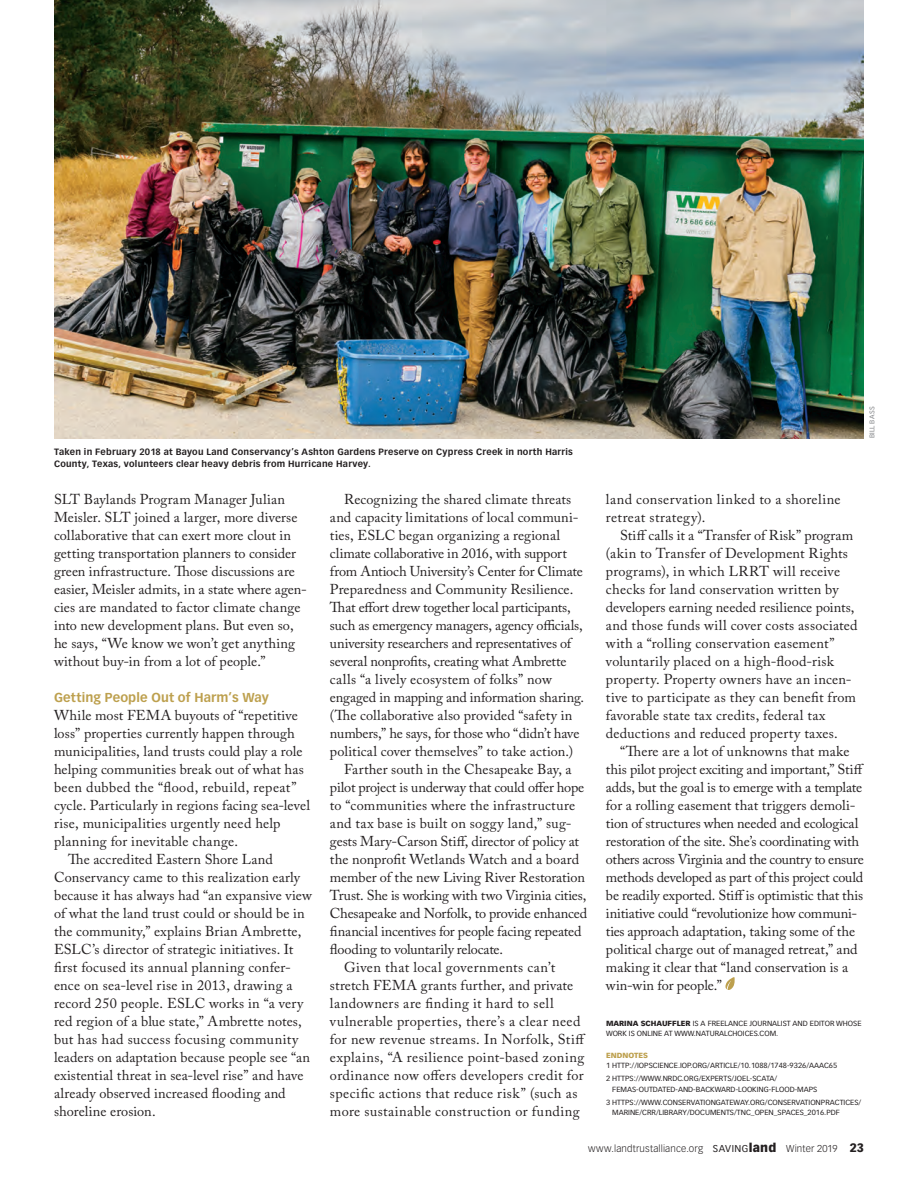
<style>
.page{position:relative;width:918px;height:1188px;background:#fff}
.page>*{position:absolute;margin:0;border:0;box-sizing:border-box;transform-origin:0 0}
.t1{font:14.25px/18px "Adobe Caslon Pro";letter-spacing:.005em;color:#231f20}
.t2{font:14.25px "Adobe Caslon Pro";letter-spacing:-.015em;color:#231f20}
.t3{font:14.25px "Adobe Caslon Pro";letter-spacing:.03em;color:#231f20}
.t4{font:14.25px "Adobe Caslon Pro";letter-spacing:.025em;color:#231f20}
.t5{font:14.25px "Adobe Caslon Pro";letter-spacing:-.02em;color:#231f20}
.t6{font:700 12.75px "Vectora LT Std";letter-spacing:.01em;color:#bda04e}
.t7{font:300 9.75px "Vectora LT Std";letter-spacing:.015em;color:#231f20}
.t8{font:700 9px/12px "Vectora LT Std";letter-spacing:.03em;color:#231f20}
.t9{font:7.35px/10.5px "Vectora LT Std";color:#231f20}
.t10{font:6.75px "Vectora LT Std";letter-spacing:.035em;color:#808285}
.s1{font-weight:900}
.s2{font-weight:900;color:#bda04e}
.s3{font-weight:400}
.s4{font-weight:900;font-size:12px}
</style>
<div class="page">
<svg style="left:725px;top:977px;width:10px;height:13px"></svg>
<img style="left:54px;top:0;width:810px;height:438px">
<p class="t8" style="left:54px;top:446px;width:521px">Taken in February 2018 at Bayou Land Conservancy’s Ashton Gardens Preserve on Cypress Creek in north Harris<br>County, Texas, volunteers clear heavy debris from Hurricane Harvey.</p>
<p class="t1" style="left:54px;top:490px;width:254px">SLT Baylands Program Manager Julian Meisler. SLT joined a larger, more diverse collaborative that can exert more clout in getting transportation planners to consider green infrastructure. Those discussions are easier, Meisler admits, in a state where agen&shy;cies are mandated to factor climate change into new development plans. But even so, he says, “We know we won’t get anything without buy-in from a lot of people.”</p>
<p class="t6" style="left:54px;top:690px;width:216px">Getting People Out of Harm’s Way</p>
<p class="t1" style="left:54px;top:706px;width:245px">While most FEMA buyouts of “repetitive</p>
<p class="t1" style="left:54px;top:724px;width:242px">loss” properties currently happen through</p>
<p class="t1" style="left:54px;top:742px;width:250px">municipalities, land trusts could play a role</p>
<p class="t1" style="left:54px;top:760px;width:251px">helping communities break out of what has</p>
<p class="t3" style="left:54px;top:779px;width:244px">been dubbed the “flood, rebuild, repeat”</p>
<p class="t1" style="left:54px;top:796px;width:258px">cycle. Particularly in regions facing sea-level</p>
<p class="t1" style="left:54px;top:814px;width:228px">rise, municipalities urgently need help</p>
<p class="t1" style="left:54px;top:832px;width:186px">planning for inevitable change.</p>
<p class="t1" style="left:68px;top:850px;width:206px">The accredited Eastern Shore Land</p>
<p class="t1" style="left:54px;top:868px;width:248px">Conservancy came to this realization early</p>
<p class="t1" style="left:54px;top:886px;width:259px">because it has always had “an expansive view</p>
<p class="t1" style="left:54px;top:904px;width:252px">of what the land trust could or should be in</p>
<p class="t1" style="left:54px;top:922px;width:249px">the community,” explains Brian Ambrette,</p>
<p class="t1" style="left:54px;top:940px;width:241px">ESLC’s director of strategic initiatives. It</p>
<p class="t1" style="left:54px;top:958px;width:238px">first focused its annual planning confer-</p>
<p class="t1" style="left:54px;top:976px;width:240px">ence on sea-level rise in 2013, drawing a</p>
<p class="t1" style="left:54px;top:994px;width:251px">record 250 people. ESLC works in “a very</p>
<p class="t1" style="left:54px;top:1012px;width:249px">red region of a blue state,” Ambrette notes,</p>
<p class="t3" style="left:54px;top:1031px;width:246px">but has had success focusing community</p>
<p class="t1" style="left:54px;top:1048px;width:258px">leaders on adaptation because people see “an</p>
<p class="t1" style="left:54px;top:1066px;width:251px">existential threat in sea-level rise” and have</p>
<p class="t1" style="left:54px;top:1084px;width:233px">already observed increased flooding and</p>
<p class="t1" style="left:54px;top:1102px;width:103px">shoreline erosion.</p>
<p class="t1" style="left:344px;top:490px;width:229px">Recognizing the shared climate threats</p>
<p class="t1" style="left:330px;top:508px;width:250px">and capacity limitations of local communi-</p>
<p class="t1" style="left:330px;top:526px;width:232px">ties, ESLC began organizing a regional</p>
<p class="t1" style="left:330px;top:544px;width:238px">climate collaborative in 2016, with support</p>
<p class="t2" style="left:330px;top:563px;width:254px">from Antioch University’s Center for Climate</p>
<p class="t1" style="left:330px;top:580px;width:245px">Preparedness and Community Resilience.</p>
<p class="t1" style="left:330px;top:598px;width:242px">That effort drew together local participants,</p>
<p class="t1" style="left:330px;top:616px;width:254px">such as emergency managers, agency officials,</p>
<p class="t1" style="left:330px;top:634px;width:243px">university researchers and representatives of</p>
<p class="t2" style="left:330px;top:653px;width:238px">several nonprofits, creating what Ambrette</p>
<p class="t1" style="left:330px;top:670px;width:223px">calls “a lively ecosystem of folks” now</p>
<p class="t1" style="left:330px;top:688px;width:256px">engaged in mapping and information sharing.</p>
<p class="t1" style="left:330px;top:706px;width:244px">(The collaborative also provided “safety in</p>
<p class="t2" style="left:330px;top:725px;width:251px">numbers,” he says, for those who “didn’t have</p>
<p class="t1" style="left:330px;top:742px;width:245px">political cover themselves” to take action.)</p>
<p class="t1" style="left:344px;top:760px;width:229px">Farther south in the Chesapeake Bay, a</p>
<p class="t2" style="left:330px;top:779px;width:256px">pilot project is underway that could offer hope</p>
<p class="t4" style="left:330px;top:797px;width:247px">to “communities where the infrastructure</p>
<p class="t1" style="left:330px;top:814px;width:243px">and tax base is built on soggy land,” sug-</p>
<p class="t1" style="left:330px;top:832px;width:251px">gests Mary-Carson Stiff, director of policy at</p>
<p class="t1" style="left:330px;top:850px;width:251px">the nonprofit Wetlands Watch and a board</p>
<p class="t1" style="left:330px;top:868px;width:256px">member of the new Living River Restoration</p>
<p class="t1" style="left:330px;top:886px;width:258px">Trust. She is working with two Virginia cities,</p>
<p class="t2" style="left:330px;top:905px;width:259px">Chesapeake and Norfolk, to provide enhanced</p>
<p class="t1" style="left:330px;top:922px;width:253px">financial incentives for people facing repeated</p>
<p class="t1" style="left:330px;top:940px;width:175px">flooding to voluntarily relocate.</p>
<p class="t3" style="left:344px;top:959px;width:213px">Given that local governments can’t</p>
<p class="t1" style="left:330px;top:976px;width:245px">stretch FEMA grants further, and private</p>
<p class="t3" style="left:330px;top:995px;width:225px">landowners are finding it hard to sell</p>
<p class="t3" style="left:330px;top:1013px;width:252px">vulnerable properties, there’s a clear need</p>
<p class="t4" style="left:330px;top:1031px;width:257px">for new revenue streams. In Norfolk, Stiff</p>
<p class="t3" style="left:330px;top:1049px;width:256px">explains, “A resilience point-based zoning</p>
<p class="t4" style="left:330px;top:1067px;width:255px">ordinance now offers developers credit for</p>
<p class="t3" style="left:330px;top:1085px;width:249px">specific actions that reduce risk” (such as</p>
<p class="t3" style="left:330px;top:1103px;width:251px">more sustainable construction or funding</p>
<p class="t10" style="left:868px;top:438px;width:33px;rotate:-90deg">BILL BASS</p>
<p class="t3" style="left:606px;top:491px;width:236px">land conservation linked to a shoreline</p>
<p class="t4" style="left:606px;top:509px;width:101px">retreat strategy).</p>
<p class="t1" style="left:620px;top:526px;width:234px">Stiff calls it a “Transfer of Risk” program</p>
<p class="t1" style="left:606px;top:544px;width:244px">(akin to Transfer of Development Rights</p>
<p class="t1" style="left:606px;top:562px;width:236px">programs), in which LRRT will receive</p>
<p class="t1" style="left:606px;top:580px;width:234px">checks for land conservation written by</p>
<p class="t1" style="left:606px;top:598px;width:250px">developers earning needed resilience points,</p>
<p class="t1" style="left:606px;top:616px;width:253px">and those funds will cover costs associated</p>
<p class="t1" style="left:606px;top:634px;width:230px">with a “rolling conservation easement”</p>
<p class="t1" style="left:606px;top:652px;width:229px">voluntarily placed on a high-flood-risk</p>
<p class="t1" style="left:606px;top:670px;width:247px">property. Property owners have an incen-</p>
<p class="t1" style="left:606px;top:688px;width:252px">tive to participate as they can benefit from</p>
<p class="t1" style="left:606px;top:706px;width:221px">favorable state tax credits, federal tax</p>
<p class="t1" style="left:606px;top:724px;width:233px">deductions and reduced property taxes.</p>
<p class="t1" style="left:620px;top:742px;width:231px">“There are a lot of unknowns that make</p>
<p class="t1" style="left:606px;top:760px;width:259px">this pilot project exciting and important,” Stiff</p>
<p class="t2" style="left:606px;top:779px;width:258px">adds, but the goal is to emerge with a template</p>
<p class="t1" style="left:606px;top:796px;width:251px">for a rolling easement that triggers demoli-</p>
<p class="t2" style="left:606px;top:815px;width:254px">tion of structures when needed and ecological</p>
<p class="t2" style="left:606px;top:833px;width:255px">restoration of the site. She’s coordinating with</p>
<p class="t5" style="left:606px;top:851px;width:259px">others across Virginia and the country to ensure</p>
<p class="t2" style="left:606px;top:869px;width:259px">methods developed as part of this project could</p>
<p class="t1" style="left:606px;top:886px;width:259px">be readily exported. Stiff is optimistic that this</p>
<p class="t2" style="left:606px;top:905px;width:253px">initiative could “revolutionize how communi-</p>
<p class="t1" style="left:606px;top:922px;width:251px">ties approach adaptation, taking some of the</p>
<p class="t1" style="left:606px;top:940px;width:253px">political charge out of managed retreat,” and</p>
<p class="t1" style="left:606px;top:958px;width:244px">making it clear that “land conservation is a</p>
<p class="t1" style="left:606px;top:976px;width:118px">win-win for people.”</p>
<p class="t9" style="left:606px;top:1018px;width:257px"><span class="s1">MARINA SCHAUFFLER</span> IS A FREELANCE JOURNALIST AND EDITOR WHOSE<br>WORK IS ONLINE AT WWW.NATURALCHOICES.COM.</p>
<p class="t9" style="left:606px;top:1050px;width:233px"><span class="s2">ENDNOTES<br></span>1 HTTP://IOPSCIENCE.IOP.ORG/ARTICLE/10.1088/1748-9326/AAAC65</p>
<p class="t9" style="left:612px;top:1073px;width:207px;text-indent:-6px">2 HTTPS://WWW.NRDC.ORG/EXPERTS/JOEL-SCATA/<br>FEMAS-OUTDATED-AND-BACKWARD-LOOKING-FLOOD-MAPS</p>
<p class="t9" style="left:612px;top:1097px;width:251px;text-indent:-6px">3 HTTPS://WWW.CONSERVATIONGATEWAY.ORG/CONSERVATIONPRACTICES/<br>MARINE/CRR/LIBRARY/DOCUMENTS/TNC_OPEN_SPACES_2016.PDF</p>
<p class="t7" style="left:588px;top:1143px;width:277px">www.landtrustalliance.org <span class="s3">SAVING</span><span class="s4">land</span> Winter 2019 <span class="s4">23</span></p>
</div>
